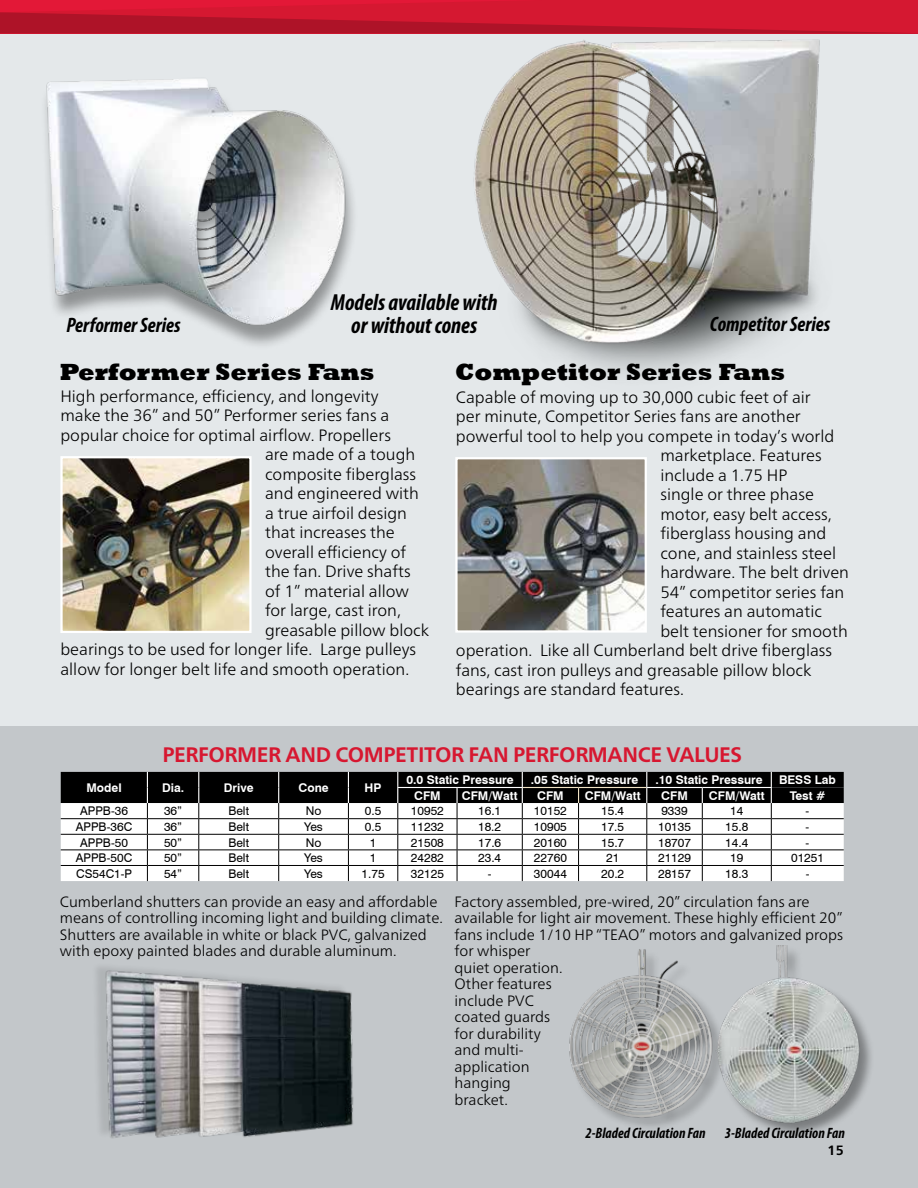
<style>
.page{position:relative;width:918px;height:1188px;background:#fff}
.page>*{position:absolute;margin:0;border:0;box-sizing:border-box;transform-origin:0 0}
.t1{font:800 24px "Rockwell";color:#000}
.t2{font:italic 700 condensed 23.25px/23.2px "Myriad Pro";color:#000;text-align:center}
.t3{font:700 21px "Frutiger Neue LTW1 G";letter-spacing:-.02em;color:#d71730}
.t4{font:italic 700 condensed 21px "Myriad Pro";color:#000}
.t5{font:300 16.5px "Frutiger Neue LTW1 G";color:#000}
.t6{font:300 15px/16.5px "Frutiger Neue LTW1 G";color:#000}
.t7{font:italic 700 condensed 15px "Myriad Pro";color:#000}
.t8{font:700 13.5px "Frutiger Neue LTW1 G";color:#000}
.t9{font:12px "Swiss 721 BT";color:#000}
.t10{font:700 12px "Swiss 721 BT";color:#fff}
</style>
<div class="page">
<div style="left:0;top:33px;width:918px;height:1155px;background:#e4e8ea"></div>
<div style="left:0;top:726px;width:918px;height:462px;background:#c3c7ca"></div>
<svg style="left:0;top:0;width:918px;height:33px;background:#cc162f"></svg>
<div style="left:718px;top:945px;width:156px;height:194px;background:#000;opacity:.37"></div>
<img style="left:718px;top:945px;width:152px;height:181px">
<div style="left:570px;top:950px;width:156px;height:181px;background:#000;opacity:.37"></div>
<img style="left:569px;top:949px;width:146px;height:178px">
<img style="left:54px;top:79px;width:300px;height:267px">
<img style="left:465px;top:26px;width:370px;height:350px">
<img style="left:63px;top:459px;width:186px;height:171px">
<div style="left:60px;top:456px;width:192px;height:177px;border:2px solid #fff"></div>
<svg style="left:61px;top:772px;width:783px;height:109px;background:#adadad"></svg>
<img style="left:97px;top:967px;width:257px;height:171px">
<img style="left:458px;top:460px;width:186px;height:170px">
<div style="left:455px;top:457px;width:192px;height:176px;border:2px solid #fff"></div>
<img style="left:0;top:27px;width:54px;height:277px">
<h2 class="t2" style="left:331px;top:290px;width:168px">Models available with or without cones</h2>
<p class="t4" style="left:67px;top:312px;width:116px">Performer Series</p>
<p class="t4" style="left:710px;top:311px;width:122px">Competitor Series</p>
<h1 class="t1" style="left:455px;top:358px;width:331px">Competitor Series Fans</h1>
<h1 class="t1" style="left:60px;top:358px;width:316px">Performer Series Fans</h1>
<p class="t5" style="left:60px;top:386px;width:320px">High performance, efficiency, and longevity</p>
<p class="t5" style="left:60px;top:406px;width:330px">make the 36” and 50” Performer series fans a</p>
<p class="t5" style="left:60px;top:425px;width:332px">popular choice for optimal airflow. Propellers</p>
<p class="t5" style="left:265px;top:445px;width:152px">are made of a tough</p>
<p class="t5" style="left:265px;top:464px;width:153px">composite fiberglass</p>
<p class="t5" style="left:265px;top:484px;width:155px">and engineered with</p>
<p class="t5" style="left:265px;top:503px;width:143px">a true airfoil design</p>
<p class="t5" style="left:265px;top:523px;width:131px">that increases the</p>
<p class="t5" style="left:265px;top:542px;width:143px">overall efficiency of</p>
<p class="t5" style="left:265px;top:562px;width:147px">the fan. Drive shafts</p>
<p class="t5" style="left:265px;top:581px;width:146px">of 1” material allow</p>
<p class="t5" style="left:265px;top:601px;width:137px">for large, cast iron,</p>
<p class="t5" style="left:265px;top:620px;width:166px">greasable pillow block</p>
<p class="t5" style="left:60px;top:640px;width:357px">bearings to be used for longer life. Large pulleys</p>
<p class="t5" style="left:60px;top:659px;width:350px">allow for longer belt life and smooth operation.</p>
<p class="t5" style="left:456px;top:387px;width:356px">Capable of moving up to 30,000 cubic feet of air</p>
<p class="t5" style="left:456px;top:406px;width:346px">per minute, Competitor Series fans are another</p>
<p class="t5" style="left:456px;top:426px;width:380px">powerful tool to help you compete in today’s world</p>
<p class="t5" style="left:660px;top:445px;width:163px">marketplace. Features</p>
<p class="t5" style="left:660px;top:465px;width:129px">include a 1.75 HP</p>
<p class="t5" style="left:660px;top:484px;width:155px">single or three phase</p>
<p class="t5" style="left:660px;top:504px;width:173px">motor, easy belt access,</p>
<p class="t5" style="left:660px;top:523px;width:168px">fiberglass housing and</p>
<p class="t5" style="left:660px;top:543px;width:177px">cone, and stainless steel</p>
<p class="t5" style="left:660px;top:562px;width:190px">hardware. The belt driven</p>
<p class="t5" style="left:660px;top:582px;width:185px">54” competitor series fan</p>
<p class="t5" style="left:660px;top:601px;width:163px">features an automatic</p>
<p class="t5" style="left:660px;top:621px;width:189px">belt tensioner for smooth</p>
<p class="t5" style="left:456px;top:640px;width:378px">operation. Like all Cumberland belt drive fiberglass</p>
<p class="t5" style="left:456px;top:660px;width:357px">fans, cast iron pulleys and greasable pillow block</p>
<p class="t5" style="left:456px;top:679px;width:230px">bearings are standard features.</p>
<p class="t3" style="left:162px;top:742px;width:581px">PERFORMER AND COMPETITOR FAN PERFORMANCE VALUES</p>
<p class="t10" style="left:86px;top:779px;width:37px">Model</p>
<p class="t10" style="left:162px;top:779px;width:24px">Dia.</p>
<p class="t10" style="left:224px;top:779px;width:31px">Drive</p>
<p class="t10" style="left:298px;top:779px;width:32px">Cone</p>
<p class="t10" style="left:365px;top:779px;width:18px">HP</p>
<p class="t10" style="left:406px;top:772px;width:109px">0.0 Static Pressure</p>
<p class="t10" style="left:531px;top:772px;width:109px">.05 Static Pressure</p>
<p class="t10" style="left:655px;top:772px;width:109px">.10 Static Pressure</p>
<p class="t10" style="left:779px;top:772px;width:58px">BESS Lab</p>
<p class="t10" style="left:414px;top:787px;width:28px">CFM</p>
<p class="t10" style="left:462px;top:787px;width:57px">CFM/Watt</p>
<p class="t10" style="left:537px;top:787px;width:28px">CFM</p>
<p class="t10" style="left:585px;top:787px;width:57px">CFM/Watt</p>
<p class="t10" style="left:661px;top:787px;width:28px">CFM</p>
<p class="t10" style="left:709px;top:787px;width:57px">CFM/Watt</p>
<p class="t10" style="left:790px;top:787px;width:37px">Test #</p>
<p class="t9" style="left:80px;top:803px;width:49px">APPB-36</p>
<p class="t9" style="left:164px;top:803px;width:20px">36”</p>
<p class="t9" style="left:228px;top:803px;width:22px">Belt</p>
<p class="t9" style="left:306px;top:803px;width:17px">No</p>
<p class="t9" style="left:365px;top:803px;width:18px">0.5</p>
<p class="t9" style="left:411px;top:803px;width:34px">10952</p>
<p class="t9" style="left:478px;top:803px;width:25px">16.1</p>
<p class="t9" style="left:534px;top:803px;width:34px">10152</p>
<p class="t9" style="left:601px;top:803px;width:25px">15.4</p>
<p class="t9" style="left:661px;top:803px;width:28px">9339</p>
<p class="t9" style="left:730px;top:803px;width:15px">14</p>
<p class="t9" style="left:806px;top:803px;width:5px">-</p>
<p class="t9" style="left:76px;top:819px;width:58px">APPB-36C</p>
<p class="t9" style="left:164px;top:819px;width:20px">36”</p>
<p class="t9" style="left:228px;top:819px;width:22px">Belt</p>
<p class="t9" style="left:304px;top:819px;width:20px">Yes</p>
<p class="t9" style="left:365px;top:819px;width:18px">0.5</p>
<p class="t9" style="left:411px;top:819px;width:34px">11232</p>
<p class="t9" style="left:478px;top:819px;width:25px">18.2</p>
<p class="t9" style="left:534px;top:819px;width:34px">10905</p>
<p class="t9" style="left:601px;top:819px;width:25px">17.5</p>
<p class="t9" style="left:658px;top:819px;width:34px">10135</p>
<p class="t9" style="left:725px;top:819px;width:25px">15.8</p>
<p class="t9" style="left:806px;top:819px;width:5px">-</p>
<p class="t9" style="left:80px;top:834px;width:49px">APPB-50</p>
<p class="t9" style="left:164px;top:834px;width:20px">50”</p>
<p class="t9" style="left:228px;top:834px;width:22px">Belt</p>
<p class="t9" style="left:306px;top:834px;width:17px">No</p>
<p class="t9" style="left:370px;top:834px;width:8px">1</p>
<p class="t9" style="left:411px;top:834px;width:34px">21508</p>
<p class="t9" style="left:478px;top:834px;width:25px">17.6</p>
<p class="t9" style="left:534px;top:834px;width:34px">20160</p>
<p class="t9" style="left:601px;top:834px;width:25px">15.7</p>
<p class="t9" style="left:658px;top:834px;width:34px">18707</p>
<p class="t9" style="left:725px;top:834px;width:25px">14.4</p>
<p class="t9" style="left:806px;top:834px;width:5px">-</p>
<p class="t9" style="left:76px;top:850px;width:58px">APPB-50C</p>
<p class="t9" style="left:164px;top:850px;width:20px">50”</p>
<p class="t9" style="left:228px;top:850px;width:22px">Belt</p>
<p class="t9" style="left:304px;top:850px;width:20px">Yes</p>
<p class="t9" style="left:370px;top:850px;width:8px">1</p>
<p class="t9" style="left:411px;top:850px;width:34px">24282</p>
<p class="t9" style="left:478px;top:850px;width:25px">23.4</p>
<p class="t9" style="left:534px;top:850px;width:34px">22760</p>
<p class="t9" style="left:606px;top:850px;width:15px">21</p>
<p class="t9" style="left:658px;top:850px;width:34px">21129</p>
<p class="t9" style="left:730px;top:850px;width:15px">19</p>
<p class="t9" style="left:791px;top:850px;width:34px">01251</p>
<p class="t9" style="left:76px;top:865px;width:58px">CS54C1-P</p>
<p class="t9" style="left:164px;top:865px;width:20px">54”</p>
<p class="t9" style="left:228px;top:865px;width:22px">Belt</p>
<p class="t9" style="left:304px;top:865px;width:20px">Yes</p>
<p class="t9" style="left:362px;top:865px;width:25px">1.75</p>
<p class="t9" style="left:411px;top:865px;width:34px">32125</p>
<p class="t9" style="left:488px;top:865px;width:5px">-</p>
<p class="t9" style="left:534px;top:865px;width:34px">30044</p>
<p class="t9" style="left:601px;top:865px;width:25px">20.2</p>
<p class="t9" style="left:658px;top:865px;width:34px">28157</p>
<p class="t9" style="left:725px;top:865px;width:25px">18.3</p>
<p class="t9" style="left:806px;top:865px;width:5px">-</p>
<p class="t6" style="left:60px;top:893px;width:385px">Cumberland shutters can provide an easy and affordable means of controlling incoming light and building climate.<br>Shutters are available in white or black PVC, galvanized with epoxy painted blades and durable aluminum.</p>
<p class="t6" style="left:455px;top:893px;width:390px">Factory assembled, pre-wired, 20” circulation fans are available for light air movement. These highly efficient 20” fans include 1/10 HP “TEAO” motors and galvanized props for whisper<br>quiet operation.<br>Other features<br>include PVC<br>coated guards<br>for durability<br>and multi-<br>application<br>hanging<br>bracket.</p>
<p class="t7" style="left:586px;top:1124px;width:122px">2-Bladed Circulation Fan</p>
<p class="t7" style="left:725px;top:1124px;width:122px">3-Bladed Circulation Fan</p>
<p class="t8" style="left:828px;top:1142px;width:18px">15</p>
</div>
